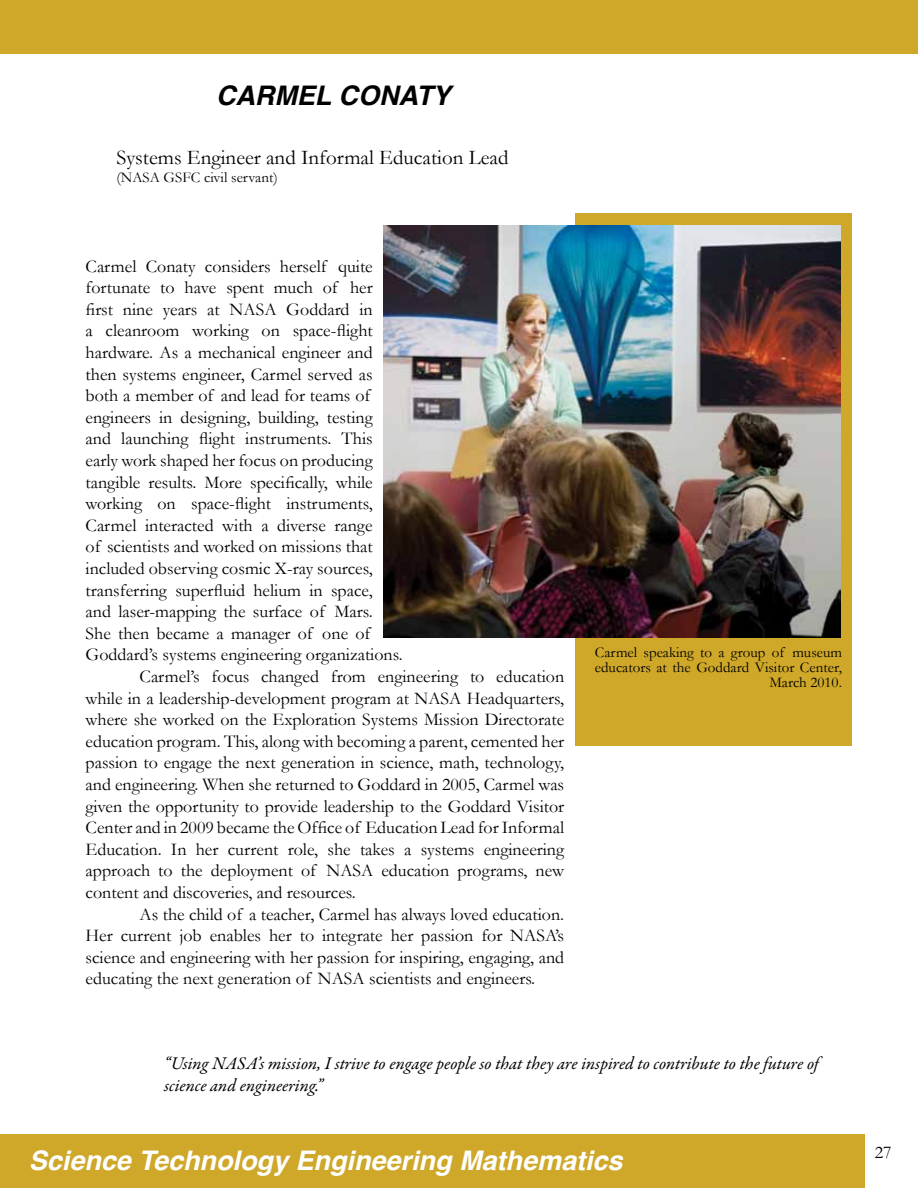
<style>
.page{position:relative;width:918px;height:1188px;background:#fff}
.page>*{position:absolute;margin:0;border:0;box-sizing:border-box;transform-origin:0 0}
.t1{font:italic 700 27px "Helvetica";color:#fff}
.t2{font:italic 700 27px "Helvetica";color:#000}
.t3{font:21px "Garamond";color:#000}
.t4{font:18px "Garamond";color:#000}
.t5{font:italic 18px/21.6px "Garamond Premr Pro";letter-spacing:-.005em;color:#000}
.t6{font:15px/15px "Garamond";color:#000;text-align:right}
</style>
<div class="page">
<div style="left:0;top:0;width:918px;height:54px;background:#cfa829"></div>
<div style="left:576px;top:213px;width:276px;height:533px;background:#cfa829"></div>
<div style="left:0;top:1135px;width:864px;height:53px;background:#cfa829"></div>
<img style="left:383px;top:225px;width:458px;height:413px">
<h1 class="t2" style="left:216px;top:73px;width:236px">CARMEL CONATY</h1>
<p class="t3" style="left:116px;top:145px;width:394px">Systems Engineer and Informal Education Lead</p>
<p class="t6" style="left:116px;top:170px;width:163px">(NASA GSFC civil servant)</p>
<p class="t4" style="left:86px;top:255px;width:289px">Carmel Conaty considers herself quite</p>
<p class="t4" style="left:86px;top:277px;width:289px">fortunate to have spent much of her</p>
<p class="t4" style="left:86px;top:298px;width:289px">first nine years at NASA Goddard in</p>
<p class="t4" style="left:86px;top:320px;width:289px">a cleanroom working on space-flight</p>
<p class="t4" style="left:86px;top:342px;width:289px">hardware. As a mechanical engineer and</p>
<p class="t4" style="left:86px;top:363px;width:289px">then systems engineer, Carmel served as</p>
<p class="t4" style="left:86px;top:385px;width:286px">both a member of and lead for teams of</p>
<p class="t4" style="left:86px;top:406px;width:289px">engineers in designing, building, testing</p>
<p class="t4" style="left:86px;top:428px;width:289px">and launching flight instruments. This</p>
<p class="t4" style="left:86px;top:450px;width:289px">early work shaped her focus on producing</p>
<p class="t4" style="left:86px;top:471px;width:289px">tangible results. More specifically, while</p>
<p class="t4" style="left:86px;top:493px;width:289px">working on space-flight instruments,</p>
<p class="t4" style="left:86px;top:514px;width:289px">Carmel interacted with a diverse range</p>
<p class="t4" style="left:86px;top:536px;width:289px">of scientists and worked on missions that</p>
<p class="t4" style="left:86px;top:558px;width:289px">included observing cosmic X-ray sources,</p>
<p class="t4" style="left:86px;top:579px;width:289px">transferring superfluid helium in space,</p>
<p class="t4" style="left:86px;top:601px;width:289px">and laser-mapping the surface of Mars.</p>
<p class="t4" style="left:86px;top:622px;width:286px">She then became a manager of one of</p>
<p class="t4" style="left:86px;top:644px;width:319px">Goddard’s systems engineering organizations.</p>
<p class="t4" style="left:140px;top:666px;width:426px">Carmel’s focus changed from engineering to education</p>
<p class="t4" style="left:86px;top:687px;width:480px">while in a leadership-development program at NASA Headquarters,</p>
<p class="t4" style="left:86px;top:709px;width:480px">where she worked on the Exploration Systems Mission Directorate</p>
<p class="t4" style="left:86px;top:730px;width:480px">education program. This, along with becoming a parent, cemented her</p>
<p class="t4" style="left:86px;top:752px;width:480px">passion to engage the next generation in science, math, technology,</p>
<p class="t4" style="left:86px;top:774px;width:480px">and engineering. When she returned to Goddard in 2005, Carmel was</p>
<p class="t4" style="left:86px;top:795px;width:480px">given the opportunity to provide leadership to the Goddard Visitor</p>
<p class="t4" style="left:86px;top:817px;width:480px">Center and in 2009 became the Office of Education Lead for Informal</p>
<p class="t4" style="left:86px;top:838px;width:480px">Education. In her current role, she takes a systems engineering</p>
<p class="t4" style="left:86px;top:860px;width:480px">approach to the deployment of NASA education programs, new</p>
<p class="t4" style="left:86px;top:882px;width:272px">content and discoveries, and resources.</p>
<p class="t4" style="left:140px;top:903px;width:426px">As the child of a teacher, Carmel has always loved education.</p>
<p class="t4" style="left:86px;top:925px;width:480px">Her current job enables her to integrate her passion for NASA’s</p>
<p class="t4" style="left:86px;top:946px;width:480px">science and engineering with her passion for inspiring, engaging, and</p>
<p class="t4" style="left:86px;top:968px;width:451px">educating the next generation of NASA scientists and engineers.</p>
<p class="t6" style="left:595px;top:645px;width:249px">Carmel speaking to a group of museum educators at the Goddard Visitor Center,<br>March 2010.</p>
<p class="t5" style="left:164px;top:1054px;width:656px">“Using NASA’s mission, I strive to engage people so that they are inspired to contribute to the future of science and engineering.”</p>
<h1 class="t1" style="left:29px;top:1138px;width:595px">Science Technology Engineering Mathematics</h1>
<p class="t4" style="left:875px;top:1142px;width:18px">27</p>
</div>
